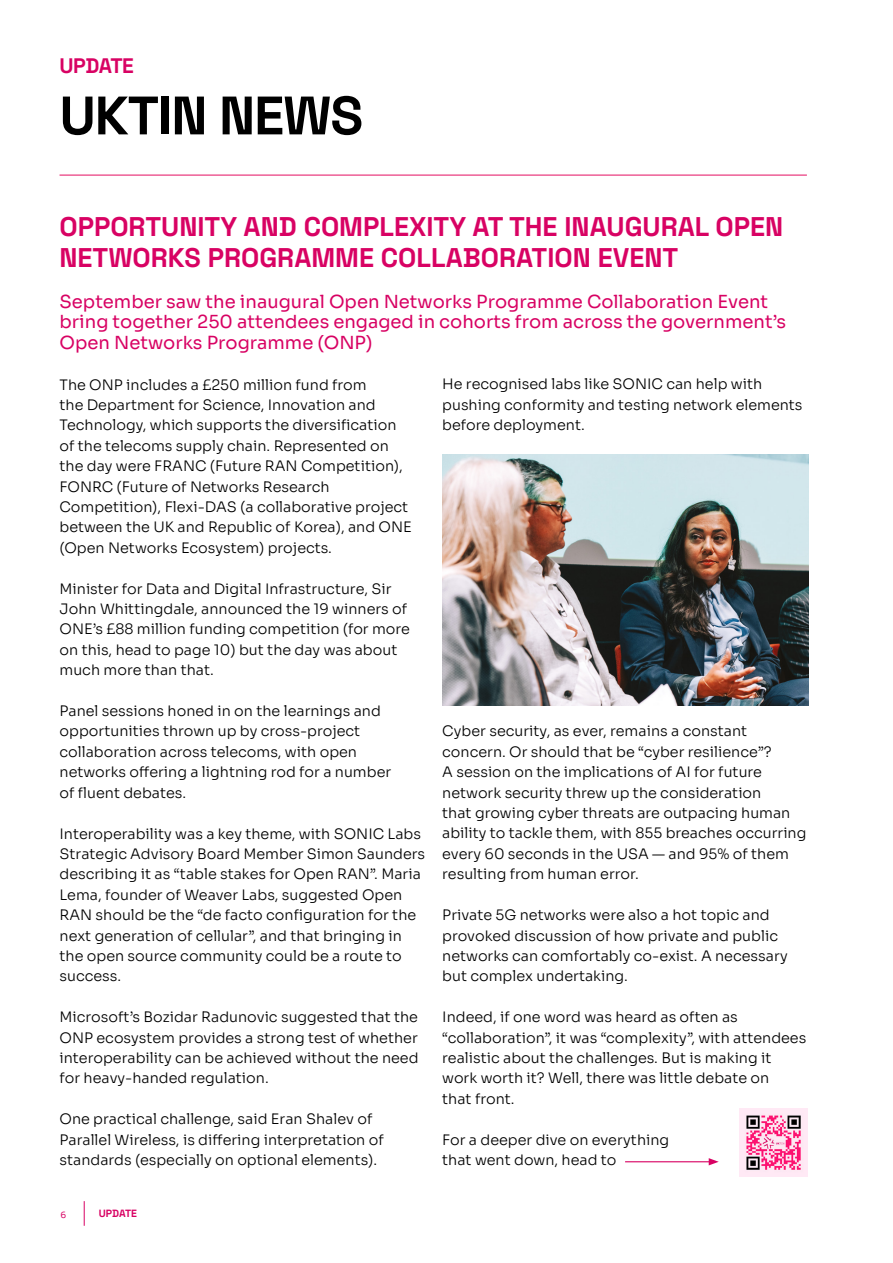
<style>
.page{position:relative;width:893px;height:1263px;background:#fff}
.page>*{position:absolute;margin:0;border:0;box-sizing:border-box;transform-origin:0 0}
.t1{font:700 54px "Space Grotesk";letter-spacing:-.02em;color:#000}
.t2{font:700 27px/30.6px "Space Grotesk";color:#d80263}
.t3{font:700 21px "Space Grotesk";letter-spacing:-.025em;color:#d80263}
.t4{font:18px/20.4px "Sora";color:#d80263}
.t5{font:300 14.4px/20.4px "Sora";color:#000}
.t6{font:700 10.5px "Space Grotesk";letter-spacing:-.005em;color:#d80263}
.t7{font:8.7px "Sora";color:#d80263}
</style>
<div class="page">
<svg style="left:84px;top:1201px;width:1px;height:25px"></svg>
<hr style="left:60px;top:175px;width:747px;height:1px;background:#e72772">
<img style="left:442px;top:454px;width:366px;height:252px">
<img style="left:740px;top:1108px;width:68px;height:69px">
<hr style="left:625px;top:1161px;width:86px;height:1px;background:#d80263">
<svg style="left:709px;top:1158px;width:10px;height:7px"></svg>
<h3 class="t3" style="left:60px;top:50px;width:76px">UPDATE</h3>
<h1 class="t1" style="left:60px;top:76px;width:305px">UKTIN NEWS</h1>
<h2 class="t2" style="left:60px;top:210px;width:725px">OPPORTUNITY AND COMPLEXITY AT THE INAUGURAL OPEN<br>NETWORKS PROGRAMME COLLABORATION EVENT</h2>
<p class="t4" style="left:60px;top:290px;width:728px">September saw the inaugural Open Networks Programme Collaboration Event bring together 250 attendees engaged in cohorts from across the government’s<br>Open Networks Programme (ONP)</p>
<p class="t5" style="left:60px;top:373px;width:354px">The ONP includes a £250 million fund from<br>the Department for Science, Innovation and Technology, which supports the diversification of the telecoms supply chain. Represented on the day were FRANC (Future RAN Competition), FONRC (Future of Networks Research Competition), Flexi-DAS (a collaborative project between the UK and Republic of Korea), and ONE (Open Networks Ecosystem) projects.</p>
<p class="t5" style="left:60px;top:577px;width:352px">Minister for Data and Digital Infrastructure, Sir John Whittingdale, announced the 19 winners of ONE’s £88 million funding competition (for more on this, head to page 10) but the day was about much more than that.</p>
<p class="t5" style="left:60px;top:699px;width:333px">Panel sessions honed in on the learnings and opportunities thrown up by cross-project collaboration across telecoms, with open networks offering a lightning rod for a number of fluent debates.</p>
<p class="t5" style="left:60px;top:822px;width:367px">Interoperability was a key theme, with SONIC Labs Strategic Advisory Board Member Simon Saunders describing it as “table stakes for Open RAN”. Maria Lema, founder of Weaver Labs, suggested Open RAN should be the “de facto configuration for the next generation of cellular”, and that bringing in the open source community could be a route to success.</p>
<p class="t5" style="left:60px;top:1005px;width:361px;text-align:justify">Microsoft’s Bozidar Radunovic suggested that the ONP ecosystem provides a strong test of whether interoperability can be achieved without the need for heavy-handed regulation.</p>
<p class="t5" style="left:60px;top:1107px;width:326px">One practical challenge, said Eran Shalev of<br>Parallel Wireless, is differing interpretation of standards (especially on optional elements).</p>
<p class="t5" style="left:442px;top:373px;width:362px">He recognised labs like SONIC can help with pushing conformity and testing network elements before deployment.</p>
<p class="t5" style="left:442px;top:720px;width:366px">Cyber security, as ever, remains a constant concern. Or should that be “cyber resilience”?<br>A session on the implications of AI for future network security threw up the consideration<br>that growing cyber threats are outpacing human ability to tackle them, with 855 breaches occurring every 60 seconds in the USA — and 95% of them resulting from human error.</p>
<p class="t5" style="left:442px;top:903px;width:347px">Private 5G networks were also a hot topic and provoked discussion of how private and public networks can comfortably co-exist. A necessary but complex undertaking.</p>
<p class="t5" style="left:442px;top:1005px;width:366px">Indeed, if one word was heard as often as “collaboration”, it was “complexity”, with attendees realistic about the challenges. But is making it work worth it? Well, there was little debate on<br>that front.</p>
<p class="t5" style="left:442px;top:1128px;width:229px">For a deeper dive on everything that went down, head to</p>
<p class="t7" style="left:61px;top:1207px;width:7px">6</p>
<p class="t6" style="left:99px;top:1206px;width:40px">UPDATE</p>
</div>
